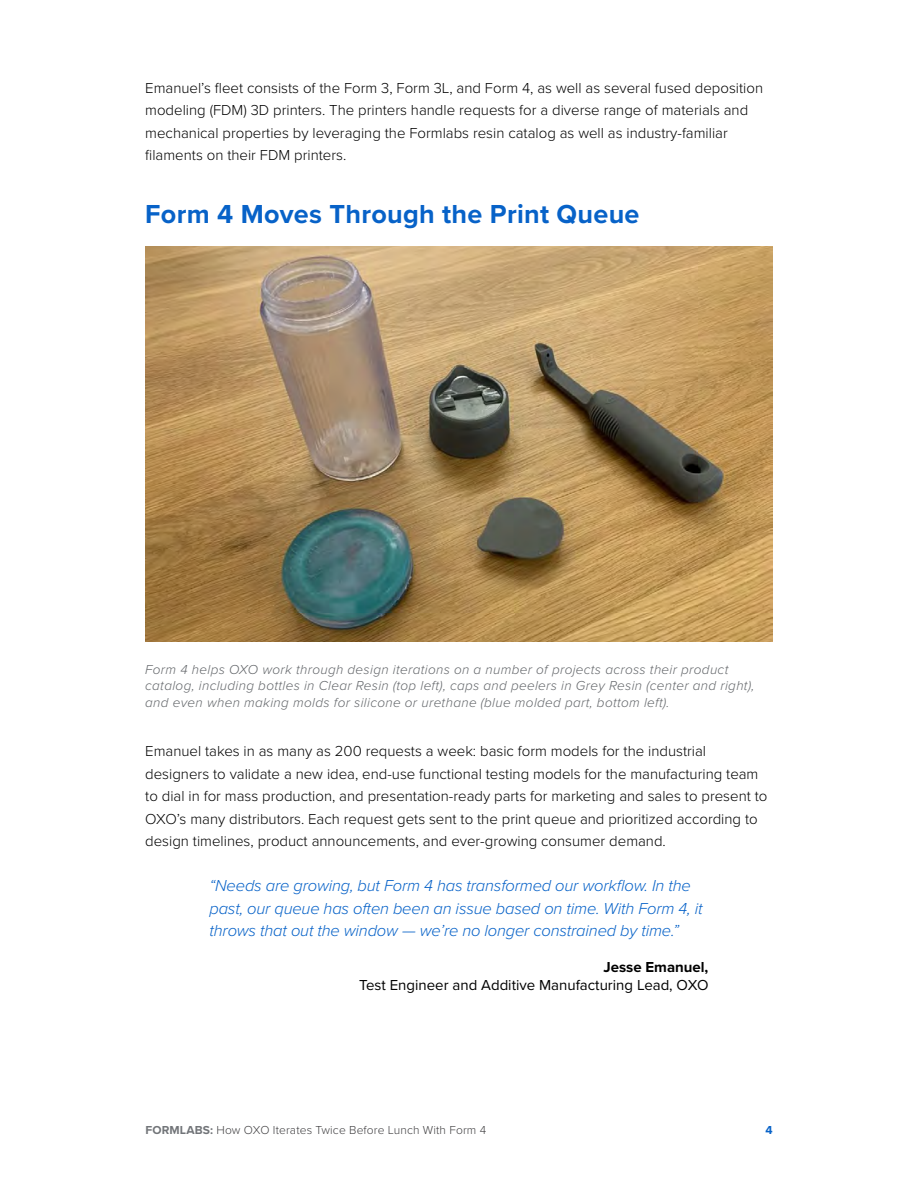
<style>
.page{position:relative;width:918px;height:1188px;background:#fff}
.page>*{position:absolute;margin:0;border:0;box-sizing:border-box;transform-origin:0 0}
.t1{font:700 27px "Proxima Nova";letter-spacing:.01em;color:#0762c8}
.t2{font:italic 300 16.5px/22.5px "Proxima Nova";letter-spacing:-.01em;color:#0762c8}
.t3{font:300 15px/22.5px "Proxima Nova";color:#000}
.t4{font:15px "Proxima Nova";color:#000}
.t5{font:700 15px "Proxima Nova";color:#000}
.t6{font:italic 300 13.5px/16.2px "Proxima Nova";letter-spacing:.025em;color:#63666a}
.t7{font:300 12px "Proxima Nova";letter-spacing:.01em;color:#414042}
.t8{font:700 12px "Proxima Nova";color:#0762c8}
.s1{font-weight:700;color:#727579}
</style>
<div class="page">
<img style="left:145px;top:246px;width:627px;height:396px">
<p class="t3" style="left:145px;top:76px;width:619px">Emanuel’s fleet consists of the Form 3, Form 3L, and Form 4, as well as several fused deposition modeling (FDM) 3D printers. The printers handle requests for a diverse range of materials and mechanical properties by leveraging the Formlabs resin catalog as well as industry-familiar filaments on their FDM printers.</p>
<h1 class="t1" style="left:145px;top:194px;width:496px">Form 4 Moves Through the Print Queue</h1>
<p class="t6" style="left:145px;top:661px;width:611px">Form 4 helps OXO work through design iterations on a number of projects across their product catalog, including bottles in Clear Resin (top left), caps and peelers in Grey Resin (center and right), and even when making molds for silicone or urethane (blue molded part, bottom left).</p>
<p class="t3" style="left:145px;top:739px;width:624px">Emanuel takes in as many as 200 requests a week: basic form models for the industrial designers to validate a new idea, end-use functional testing models for the manufacturing team to dial in for mass production, and presentation-ready parts for marketing and sales to present to OXO’s many distributors. Each request gets sent to the print queue and prioritized according to design timelines, product announcements, and ever-growing consumer demand.</p>
<p class="t2" style="left:210px;top:874px;width:495px">“Needs are growing, but Form 4 has transformed our workflow. In the past, our queue has often been an issue based on time. With Form 4, it throws that out the window — we’re no longer constrained by time.”</p>
<p class="t5" style="left:603px;top:956px;width:106px">Jesse Emanuel,</p>
<p class="t4" style="left:359px;top:974px;width:351px">Test Engineer and Additive Manufacturing Lead, OXO</p>
<p class="t7" style="left:146px;top:1122px;width:342px"><span class="s1">FORMLABS:</span> How OXO Iterates Twice Before Lunch With Form 4</p>
<p class="t8" style="left:766px;top:1122px;width:9px">4</p>
</div>
